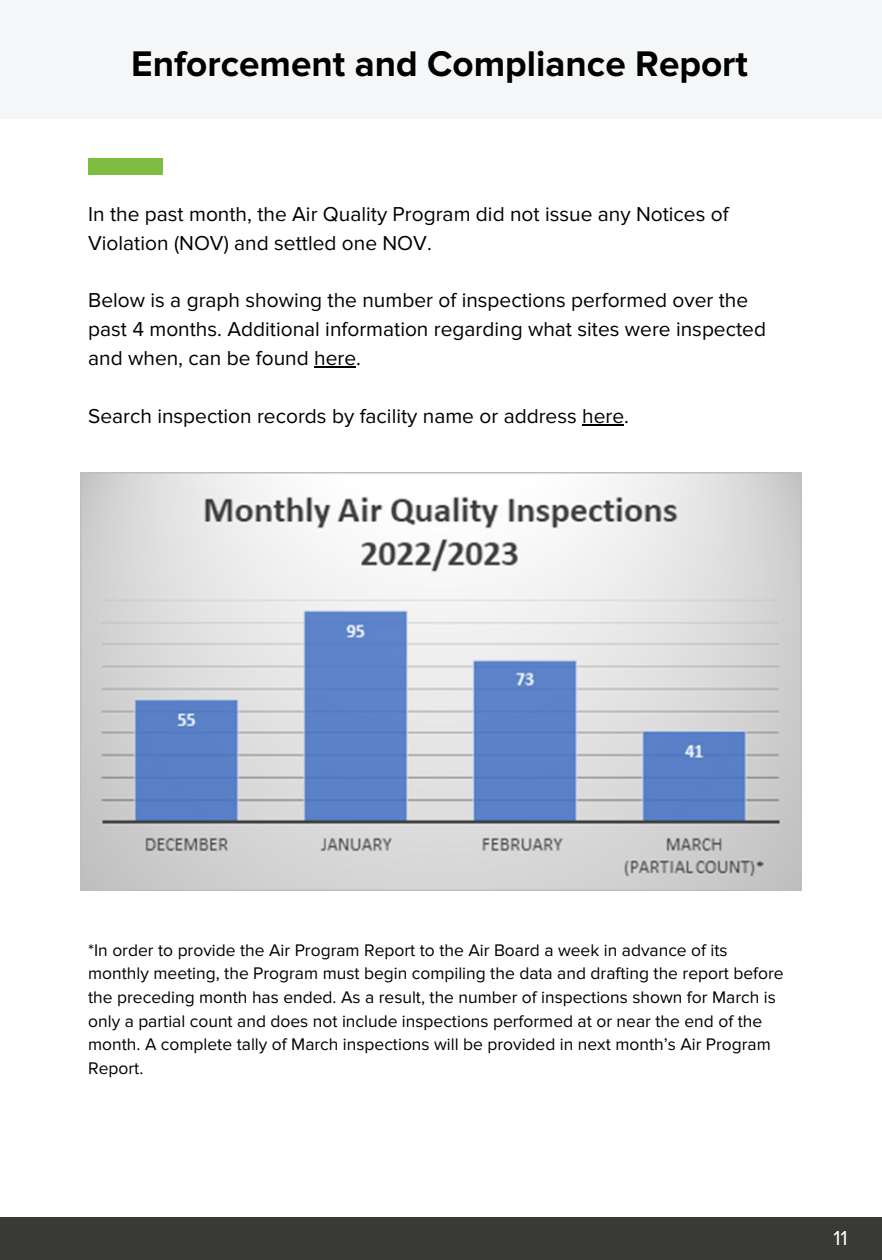
<style>
.page{position:relative;width:882px;height:1260px;background:#fff}
.page>*{position:absolute;margin:0;border:0;box-sizing:border-box;transform-origin:0 0}
.t1{font:700 36.93px "Proxima Nova";color:#000}
.t2{font:21px "Proxima Nova";color:#fff}
.t3{font:20.82px/28.9px "Proxima Nova";color:#000}
.t4{font:17.5px/23.6px "Proxima Nova";color:#000}
</style>
<div class="page">
<div style="left:0;top:1217px;width:882px;height:43px;background:#393935"></div>
<div style="left:0;top:0;width:882px;height:119px;background:#f5f6f7"></div>
<div style="left:88px;top:158px;width:75px;height:17px;background:#7fbd42"></div>
<img style="left:81px;top:473px;width:720px;height:417px">
<hr style="left:314px;top:367px;width:42px;height:1px;background:#000">
<hr style="left:582px;top:424px;width:42px;height:2px;background:#000">
<h1 class="t1" style="left:131px;top:42px;width:618px">Enforcement and Compliance Report</h1>
<p class="t3" style="left:88px;top:200px;width:642px">In the past month, the Air Quality Program did not issue any Notices of<br>Violation (NOV) and settled one NOV.</p>
<p class="t3" style="left:88px;top:287px;width:679px">Below is a graph showing the number of inspections performed over the past 4 months. Additional information regarding what sites were inspected and when, can be found here.</p>
<p class="t3" style="left:88px;top:402px;width:542px">Search inspection records by facility name or address here.</p>
<p class="t4" style="left:88px;top:938px;width:697px">*In order to provide the Air Program Report to the Air Board a week in advance of its monthly meeting, the Program must begin compiling the data and drafting the report before the preceding month has ended. As a result, the number of inspections shown for March is only a partial count and does not include inspections performed at or near the end of the month. A complete tally of March inspections will be provided in next month’s Air Program Report.</p>
<p class="t2" style="left:833px;top:1226px;width:16px">11</p>
</div>
